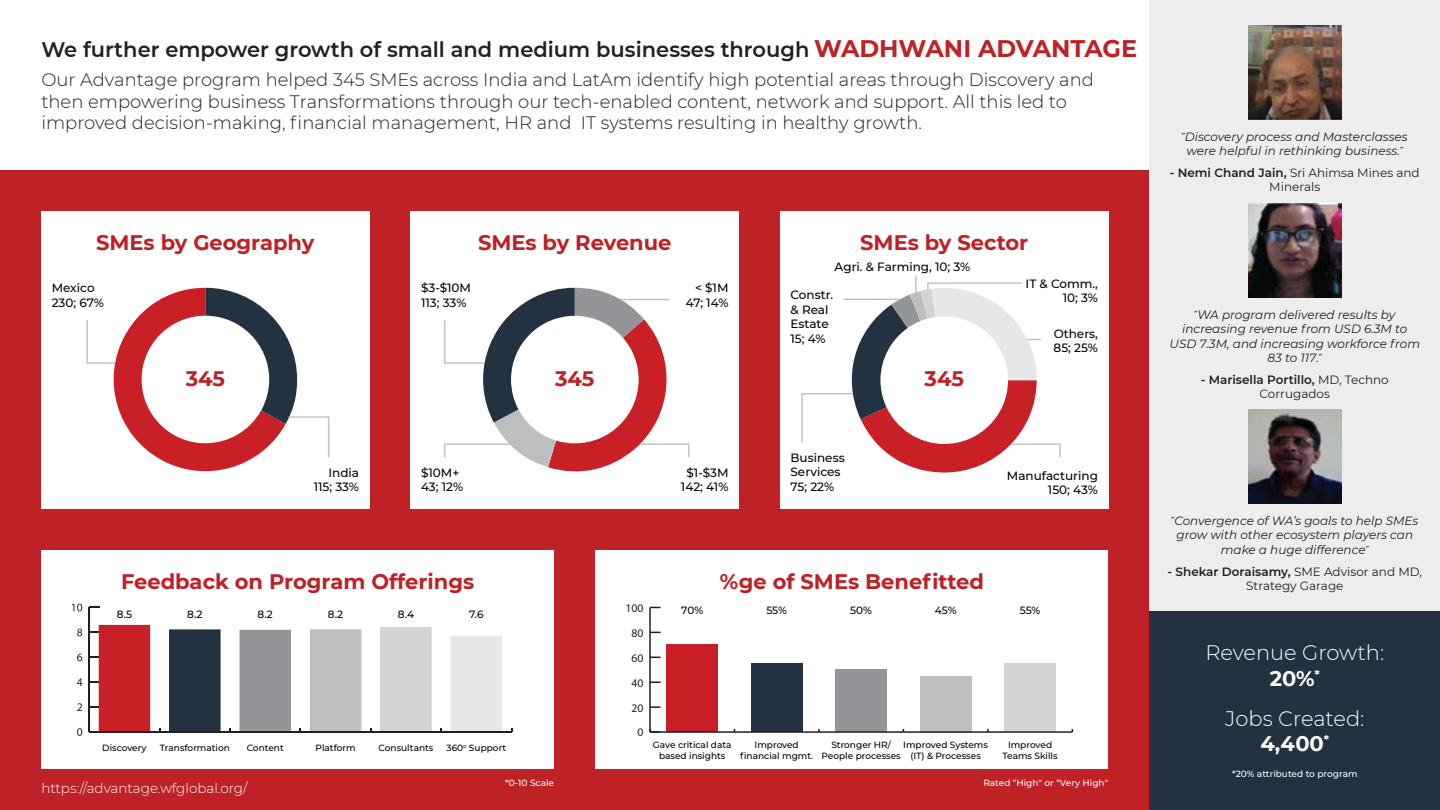
<style>
.page{position:relative;width:1440px;height:810px;background:#fff}
.page>*{position:absolute;margin:0;border:0;box-sizing:border-box;transform-origin:0 0}
.t1{font:700 21px "Montserrat";color:#bf2026}
.t2{font:600 21px "Montserrat";color:#231f20}
.t3{font:300 21px/25.2px "Montserrat";color:#fff;text-align:center}
.t4{font:300 18px/21.6px "Montserrat";color:#231f20}
.t5{font:300 13.5px "Montserrat";color:#fff}
.t6{font:italic 12px/14.4px "Montserrat";color:#231f20;text-align:center}
.t7{font:500 12px/14.4px "Montserrat";color:#010101}
.t8{font:12px/14.4px "Montserrat";color:#231f20;text-align:center}
.t9{font:600 12px/14.4px "Montserrat";color:#231f20;text-align:center}
.t10{font:11.7px "Myriad Pro";color:#231f20}
.t11{font:500 10.5px "Montserrat";letter-spacing:-.005em;color:#010101}
.t12{font:500 9px/10.8px "Montserrat";color:#010101;text-align:center}
.t13{font:500 9px "Montserrat";color:#fff}
.s1{font-weight:700;font-size:24px;color:#be2227}
.s2{font-family:"Arial Narrow";font-style:normal;font-size:11.25px}
.s3{font-weight:600}
.s4{font-weight:400}
.s5{font-weight:700}
</style>
<div class="page">
<div style="left:0;top:170px;width:1440px;height:640px;background:#be2227"></div>
<div style="left:1149px;top:0;width:291px;height:612px;background:#eeedee"></div>
<div style="left:1149px;top:612px;width:291px;height:198px;background:#223240"></div>
<img style="left:1248px;top:26px;width:93px;height:93px">
<img style="left:1248px;top:204px;width:93px;height:93px">
<img style="left:1248px;top:410px;width:93px;height:93px">
<div style="left:41px;top:211px;width:328px;height:298px;background:#fff"></div>
<div style="left:41px;top:550px;width:513px;height:219px;background:#fff"></div>
<div style="left:595px;top:550px;width:513px;height:219px;background:#fff"></div>
<div style="left:780px;top:211px;width:328px;height:298px;background:#fff"></div>
<div style="left:411px;top:211px;width:328px;height:298px;background:#fff"></div>
<svg style="left:86px;top:288px;width:244px;height:184px"></svg>
<svg style="left:444px;top:288px;width:246px;height:184px"></svg>
<svg style="left:801px;top:275px;width:260px;height:198px"></svg>
<svg style="left:77px;top:728px;width:5px;height:8px"></svg>
<svg style="left:77px;top:703px;width:5px;height:8px"></svg>
<svg style="left:77px;top:679px;width:5px;height:7px"></svg>
<svg style="left:77px;top:653px;width:5px;height:8px"></svg>
<svg style="left:77px;top:629px;width:5px;height:7px"></svg>
<svg style="left:72px;top:604px;width:10px;height:7px"></svg>
<hr style="left:88px;top:607px;width:2px;height:125px;background:#231f20">
<svg style="left:89px;top:606px;width:11px;height:2px"></svg>
<div style="left:169px;top:629px;width:52px;height:102px;background:#223240"></div>
<div style="left:239px;top:630px;width:52px;height:101px;background:#939598"></div>
<div style="left:310px;top:629px;width:51px;height:102px;background:#bcbec0"></div>
<div style="left:380px;top:627px;width:52px;height:104px;background:#d1d3d4"></div>
<div style="left:451px;top:636px;width:51px;height:95px;background:#e6e7e8"></div>
<hr style="left:89px;top:731px;width:422px;height:1px;background:#231f20">
<svg style="left:90px;top:625px;width:60px;height:106px;background:#cd3e43"></svg>
<div style="left:666px;top:645px;width:52px;height:87px;background:#c82026"></div>
<div style="left:751px;top:663px;width:51px;height:69px;background:#223240"></div>
<div style="left:835px;top:670px;width:52px;height:62px;background:#939598"></div>
<div style="left:920px;top:676px;width:51px;height:56px;background:#bcbec0"></div>
<div style="left:1004px;top:664px;width:52px;height:68px;background:#d1d3d4"></div>
<hr style="left:650px;top:731px;width:422px;height:2px;background:#231f20">
<hr style="left:649px;top:607px;width:2px;height:125px;background:#231f20">
<svg style="left:649px;top:729px;width:11px;height:4px"></svg>
<svg style="left:650px;top:706px;width:10px;height:2px"></svg>
<svg style="left:650px;top:681px;width:10px;height:2px"></svg>
<p class="t2" style="left:41px;top:34px;width:1097px">We further empower growth of small and medium businesses through <span class="s1">WADHWANI ADVANTAGE</span></p>
<p class="t4" style="left:41px;top:68px;width:1054px">Our Advantage program helped 345 SMEs across India and LatAm identify high potential areas through Discovery and then empowering business Transformations through our tech-enabled content, network and support. All this led to improved decision-making, financial management, HR and IT systems resulting in healthy growth.</p>
<p class="t1" style="left:96px;top:227px;width:220px">SMEs by Geography</p>
<p class="t7" style="left:52px;top:280px;width:54px">Mexico<br>230; 67%</p>
<p class="t7" style="left:421px;top:280px;width:51px">$3-$10M<br>113; 33%</p>
<p class="t1" style="left:478px;top:227px;width:195px">SMEs by Revenue</p>
<p class="t1" style="left:860px;top:227px;width:170px">SMEs by Sector</p>
<p class="t7" style="left:686px;top:280px;width:44px;text-align:right">&lt; $1M<br>47; 14%</p>
<p class="t7" style="left:834px;top:259px;width:137px">Agri. &amp; Farming, 10; 3%</p>
<p class="t7" style="left:790px;top:287px;width:44px">Constr. &amp; Real<br>Estate<br>15; 4%</p>
<p class="t7" style="left:1025px;top:276px;width:74px;text-align:right">IT &amp; Comm.,<br>10; 3%</p>
<p class="t7" style="left:1053px;top:326px;width:46px">Others,<br>85; 25%</p>
<p class="t1" style="left:186px;top:363px;width:41px">345</p>
<p class="t1" style="left:555px;top:363px;width:41px">345</p>
<p class="t1" style="left:924px;top:363px;width:41px">345</p>
<p class="t7" style="left:314px;top:465px;width:47px;text-align:right">India<br>115; 33%</p>
<p class="t7" style="left:681px;top:465px;width:49px;text-align:center">$1-$3M<br>142; 41%</p>
<p class="t7" style="left:421px;top:465px;width:44px">$10M+<br>43; 12%</p>
<p class="t7" style="left:790px;top:450px;width:56px">Business<br>Services<br>75; 22%</p>
<p class="t7" style="left:1007px;top:468px;width:92px;text-align:right">Manufacturing<br>150; 43%</p>
<p class="t1" style="left:121px;top:566px;width:355px">Feedback on Program Offerings</p>
<p class="t1" style="left:720px;top:566px;width:266px">%ge of SMEs Benefitted</p>
<p class="t11" style="left:117px;top:607px;width:17px">8.5</p>
<p class="t11" style="left:187px;top:607px;width:17px">8.2</p>
<p class="t11" style="left:257px;top:607px;width:17px">8.2</p>
<p class="t11" style="left:328px;top:607px;width:17px">8.2</p>
<p class="t11" style="left:398px;top:607px;width:18px">8.4</p>
<p class="t11" style="left:469px;top:607px;width:16px">7.6</p>
<p class="t10" style="left:625px;top:601px;width:19px">100</p>
<p class="t11" style="left:681px;top:603px;width:23px">70%</p>
<p class="t11" style="left:766px;top:603px;width:22px">55%</p>
<p class="t11" style="left:850px;top:603px;width:23px">50%</p>
<p class="t11" style="left:935px;top:603px;width:23px">45%</p>
<p class="t11" style="left:1019px;top:603px;width:22px">55%</p>
<p class="t10" style="left:631px;top:626px;width:13px">80</p>
<p class="t10" style="left:631px;top:651px;width:13px">60</p>
<p class="t10" style="left:631px;top:675px;width:13px">40</p>
<p class="t10" style="left:631px;top:700px;width:13px">20</p>
<p class="t10" style="left:637px;top:725px;width:7px">0</p>
<p class="t12" style="left:102px;top:742px;width:46px">Discovery</p>
<p class="t12" style="left:160px;top:742px;width:72px">Transformation</p>
<p class="t12" style="left:247px;top:742px;width:39px">Content</p>
<p class="t12" style="left:315px;top:742px;width:42px">Platform</p>
<p class="t12" style="left:378px;top:742px;width:56px">Consultants</p>
<p class="t12" style="left:446px;top:742px;width:61px">360<sup>o</sup> Support</p>
<p class="t12" style="left:653px;top:739px;width:80px">Gave critical data based insights</p>
<p class="t12" style="left:740px;top:739px;width:75px">Improved financial mgmt.</p>
<p class="t12" style="left:821px;top:739px;width:81px">Stronger HR/<br>People processes</p>
<p class="t12" style="left:903px;top:739px;width:86px">Improved Systems (IT) &amp; Processes</p>
<p class="t12" style="left:1002px;top:739px;width:57px">Improved<br>Teams Skills</p>
<p class="t5" style="left:41px;top:780px;width:207px">https://advantage.wfglobal.org/</p>
<p class="t13" style="left:505px;top:777px;width:50px">*0-10 Scale</p>
<p class="t13" style="left:983px;top:777px;width:126px">Rated "High" or "Very High"</p>
<p class="t6" style="left:1182px;top:129px;width:227px"><span class="s2">˝</span>Discovery process and Masterclasses were helpful in rethinking business.<span class="s2">˝</span></p>
<p class="t8" style="left:1170px;top:165px;width:251px"><span class="s3">- Nemi Chand Jain,</span> Sri Ahimsa Mines and<br>Minerals</p>
<p class="t6" style="left:1169px;top:307px;width:252px"><span class="s2">˝</span>WA program delivered results by increasing revenue from USD 6.3M to<br>USD 7.3M, and increasing workforce from<br>83 to 117.<span class="s2">˝</span></p>
<p class="t9" style="left:1201px;top:372px;width:189px">- Marisella Portillo, <span class="s4">MD, Techno<br>Corrugados</span></p>
<p class="t6" style="left:1171px;top:513px;width:249px"><span class="s2">˝</span>Convergence of WA’s goals to help SMEs grow with other ecosystem players can make a huge difference <span class="s2">˝</span></p>
<p class="t8" style="left:1167px;top:564px;width:256px"><span class="s3">- Shekar Doraisamy,</span> SME Advisor and MD,<br>Strategy Garage</p>
<p class="t3" style="left:1205px;top:640px;width:180px">Revenue Growth:<br><span class="s5">20%</span><sup>*</sup></p>
<p class="t3" style="left:1225px;top:705px;width:141px">Jobs Created:<br><span class="s5">4,400</span><sup>*</sup></p>
<p class="t13" style="left:1232px;top:767px;width:127px">*20% attributed to program</p>
</div>
